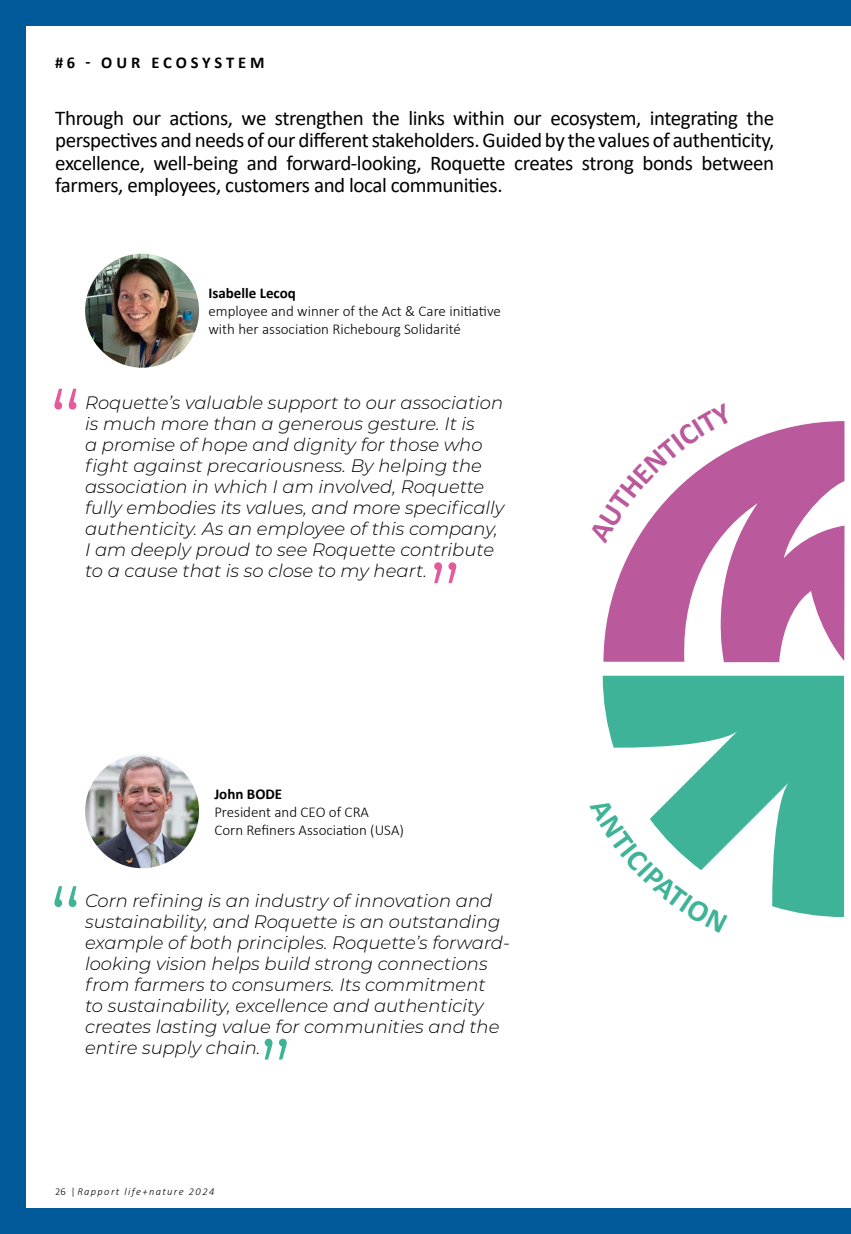
<style>
.page{position:relative;width:851px;height:1234px;background:#fff}
.page>*{position:absolute;margin:0;border:0;box-sizing:border-box;transform-origin:0 0}
.t1{font:100 93px "Montserrat";color:#e45a9d}
.t2{font:100 93px "Montserrat";color:#3eb497}
.t3{font:21px/22.5px "Calibri";letter-spacing:-.02em;color:#000;text-align:justify}
.t4{font:italic 300 18px/21px "Montserrat";color:#000}
.t5{font:700 16.5px "Calibri";letter-spacing:.235em;color:#000}
.t6{font:300 15px/18px "Calibri";color:#000}
.t7{font:700 15px "Calibri";color:#000}
.t8{font:italic 300 10.5px "Calibri";letter-spacing:.13em;color:#000}
.s1{font-style:normal}
</style>
<div class="page">
<svg style="left:603px;top:421px;width:241px;height:241px;fill:#ba5a9d"></svg>
<svg style="left:602px;top:675px;width:241px;height:241px;fill:#3eb397"></svg>
<img style="left:85px;top:754px;width:114px;height:114px;border-radius:57px">
<img style="left:85px;top:254px;width:114px;height:113px;border-radius:57px">
<div style="left:0;top:0;width:25px;height:1233px;background:#005a9a"></div>
<div style="left:0;top:0;width:850px;height:25px;background:#005a9a"></div>
<div style="left:0;top:1208px;width:850px;height:25px;background:#005a9a"></div>
<svg style="left:603px;top:421px;width:130px;height:123px"></svg>
<svg style="left:602px;top:797px;width:125px;height:119px"></svg>
<p class="t5" style="left:55px;top:51px;width:211px">#6 - OUR ECOSYSTEM</p>
<p class="t3" style="left:55px;top:106px;width:720px">Through our actions, we strengthen the links within our ecosystem, integrating the perspectives and needs of our different stakeholders. Guided by the values of authenticity, excellence, well-being and forward-looking, Roquette creates strong bonds between farmers, employees, customers and local communities.</p>
<p class="t7" style="left:208px;top:283px;width:89px">Isabelle Lecoq</p>
<p class="t6" style="left:208px;top:302px;width:294px">employee and winner of the Act &amp; Care initiative with her association Richebourg Solidarité</p>
<h1 class="t1" style="left:49px;top:362px;width:34px">“</h1>
<p class="t4" style="left:85px;top:391px;width:421px">Roquette’s valuable support to our association is much more than a generous gesture. It is<br>a promise of hope and dignity for those who fight against precariousness. By helping the association in which I am involved, Roquette fully embodies its values, and more specifically authenticity. As an employee of this company, I am deeply proud to see Roquette contribute to a cause that is so close to my heart.</p>
<h1 class="t1" style="left:429px;top:536px;width:34px">”</h1>
<p class="t7" style="left:214px;top:782px;width:69px">John BODE</p>
<p class="t6" style="left:214px;top:802px;width:191px">President and CEO of CRA<br>Corn Refiners Association (USA)</p>
<h1 class="t2" style="left:49px;top:860px;width:34px">“</h1>
<p class="t4" style="left:85px;top:889px;width:426px">Corn refining is an industry of innovation and sustainability, and Roquette is an outstanding example of both principles. Roquette’s forward&shy;looking vision helps build strong connections from farmers to consumers. Its commitment<br>to sustainability, excellence and authenticity creates lasting value for communities and the entire supply chain.</p>
<h1 class="t2" style="left:259px;top:1012px;width:34px">”</h1>
<p class="t8" style="left:55px;top:1184px;width:160px"><span class="s1">26 |</span>Rapport life+nature 2024</p>
</div>
